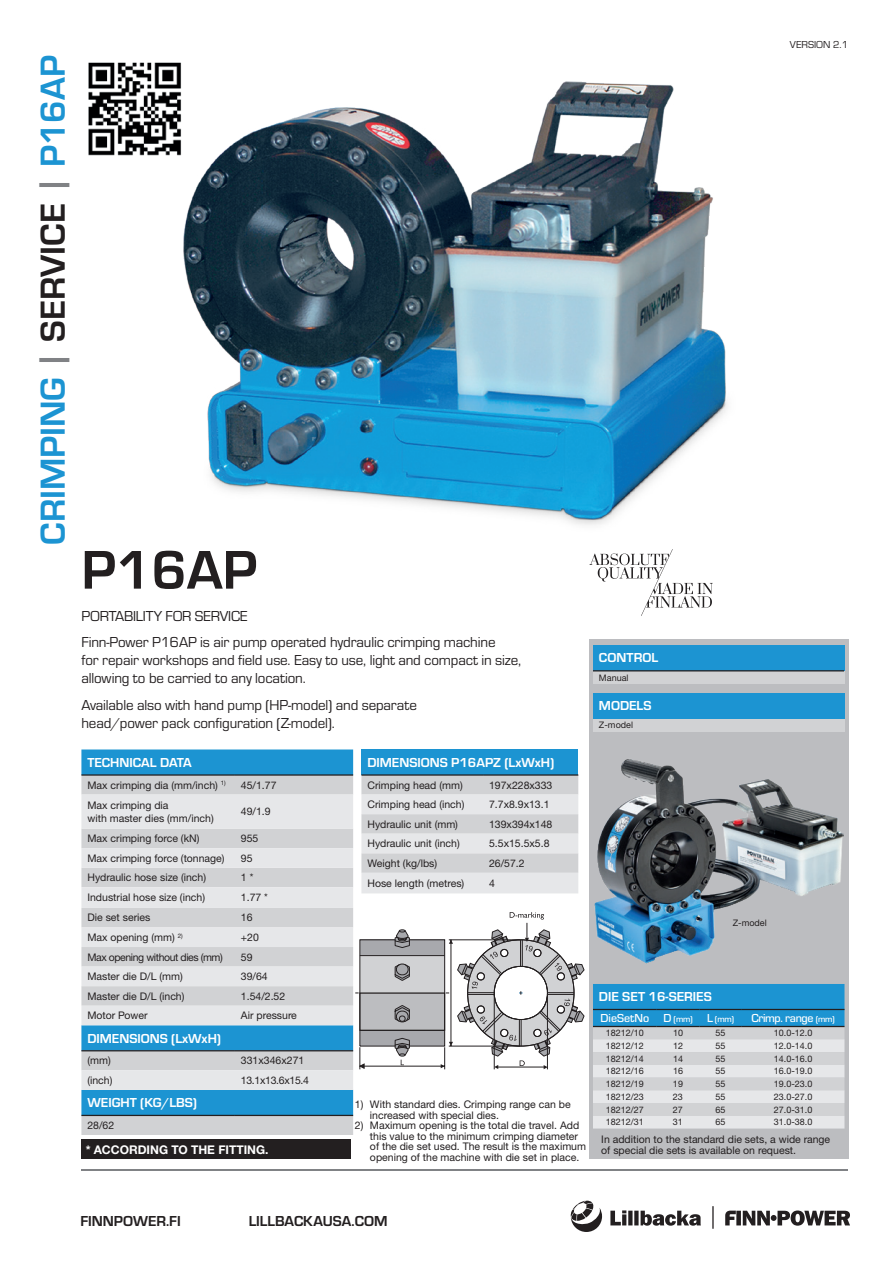
<style>
.page{position:relative;width:893px;height:1263px;background:#fff}
.page>*{position:absolute;margin:0;border:0;box-sizing:border-box;transform-origin:0 0}
.t1{font:700 56.4px "Eurostile";color:#231f20}
.t2{font:700 36px "Eurostile";color:#1c94d2}
.t3{font:15px/18px "Eurostile";letter-spacing:-.01em;color:#231f20}
.t4{font:700 15px "Eurostile";color:#231f20}
.t5{font:700 13.5px "Eurostile";color:#fff}
.t6{font:700 12px "Helvetica Neue LTW1 G";color:#fff}
.t7{font:500 12px "Eurostile";color:#fff}
.t8{font:500 12px "Eurostile";letter-spacing:-.02em;color:#fff}
.t9{font:10.5px/10.5px "Helvetica Neue LTW1 G";color:#231f20}
.t10{font:10.5px "Helvetica Neue LTW1 G";letter-spacing:-.04em;color:#231f20}
.t11{font:10.5px "Helvetica Neue LTW1 G";letter-spacing:-.03em;color:#231f20}
.t12{font:10.5px "Eurostile";color:#231f20}
.t13{font:9px "Helvetica Neue LTW1 G";color:#231f20}
.s1{color:#808285}
.s2{color:#231f20}
.s3{font-size:9px}
</style>
<div class="page">
<img style="left:183px;top:81px;width:544px;height:444px">
<svg style="left:610px;top:1206px;width:104px;height:23px"></svg>
<svg style="left:570px;top:1200px;width:32px;height:32px"></svg>
<svg style="left:725px;top:1210px;width:125px;height:16px"></svg>
<hr style="left:81px;top:1169px;width:767px;height:1px;background:#808285">
<div style="left:589px;top:639px;width:260px;height:520px;background:#bcbdc0"></div>
<div style="left:81px;top:749px;width:272px;height:25px;background:#1c94d2"></div>
<svg style="left:81px;top:776px;width:272px;height:359px;background:#88b8d2"></svg>
<svg style="left:81px;top:794px;width:272px;height:296px;background:#cdd8de"></svg>
<hr style="left:81px;top:774px;width:154px;height:2px;background:#231f20">
<hr style="left:235px;top:774px;width:118px;height:2px;background:#231f20">
<hr style="left:81px;top:1050px;width:154px;height:1px;background:#231f20">
<hr style="left:235px;top:1050px;width:118px;height:1px;background:#231f20">
<hr style="left:81px;top:1115px;width:154px;height:1px;background:#231f20">
<hr style="left:235px;top:1115px;width:118px;height:1px;background:#231f20">
<div style="left:361px;top:749px;width:217px;height:26px;background:#1c94d2"></div>
<svg style="left:361px;top:776px;width:217px;height:117px;background:#dcdddf"></svg>
<hr style="left:361px;top:774px;width:122px;height:2px;background:#231f20">
<hr style="left:483px;top:774px;width:95px;height:2px;background:#231f20">
<svg style="left:355px;top:912px;width:230px;height:157px"></svg>
<div style="left:593px;top:645px;width:251px;height:26px;background:#1c94d2"></div>
<div style="left:593px;top:671px;width:251px;height:13px;background:#d1d2d4"></div>
<hr style="left:593px;top:670px;width:251px;height:1px;background:#231f20">
<svg style="left:593px;top:984px;width:251px;height:144px;background:#a3c6d9"></svg>
<hr style="left:593px;top:1026px;width:64px;height:1px;background:#231f20">
<hr style="left:657px;top:1026px;width:42px;height:1px;background:#231f20">
<hr style="left:699px;top:1026px;width:43px;height:1px;background:#231f20">
<hr style="left:742px;top:1026px;width:102px;height:1px;background:#231f20">
<hr style="left:593px;top:1009px;width:64px;height:1px;background:#231f20">
<hr style="left:657px;top:1009px;width:42px;height:1px;background:#231f20">
<hr style="left:699px;top:1009px;width:43px;height:1px;background:#231f20">
<hr style="left:742px;top:1009px;width:102px;height:1px;background:#231f20">
<div style="left:593px;top:693px;width:251px;height:26px;background:#1c94d2"></div>
<div style="left:593px;top:719px;width:251px;height:12px;background:#d1d2d4"></div>
<img style="left:594px;top:759px;width:249px;height:204px">
<img style="left:88px;top:62px;width:100px;height:99px">
<div style="left:81px;top:1140px;width:269px;height:19px;background:#231f20"></div>
<svg style="left:589px;top:549px;width:124px;height:67px"></svg>
<h2 class="t2" style="left:27px;top:545px;width:491px;rotate:-90deg">CRIMPING <span class="s1">|</span> <span class="s2">SERVICE</span> <span class="s1">|</span> P16AP</h2>
<h1 class="t1" style="left:81px;top:529px;width:177px">P16AP</h1>
<h3 class="t3" style="left:81px;top:602px;width:416px;line-height:26.5px">PORTABILITY FOR SERVICE<br>Finn-Power P16AP is air pump operated hydraulic crimping machine</h3>
<h3 class="t3" style="left:81px;top:651px;width:441px">for repair workshops and field use. Easy to use, light and compact in size, allowing to be carried to any location.</h3>
<h3 class="t3" style="left:81px;top:695px;width:337px">Available also with hand pump (HP-model) and separate head/power pack configuration (Z-model).</h3>
<p class="t5" style="left:87px;top:753px;width:106px">TECHNICAL DATA</p>
<p class="t9" style="left:87px;top:779px;width:140px">Max crimping dia (mm/inch) <sup>1)</sup></p>
<p class="t9" style="left:241px;top:779px;width:37px">45/1.77</p>
<p class="t9" style="left:87px;top:799px;width:128px;line-height:12.6px">Max crimping dia<br>with master dies (mm/inch)</p>
<p class="t9" style="left:241px;top:806px;width:31px">49/1.9</p>
<p class="t9" style="left:87px;top:833px;width:114px">Max crimping force (kN)</p>
<p class="t9" style="left:241px;top:833px;width:19px">955</p>
<p class="t9" style="left:87px;top:853px;width:139px">Max crimping force (tonnage)</p>
<p class="t9" style="left:241px;top:853px;width:13px">95</p>
<p class="t9" style="left:87px;top:872px;width:120px">Hydraulic hose size (inch)</p>
<p class="t9" style="left:241px;top:872px;width:14px">1 *</p>
<p class="t9" style="left:87px;top:892px;width:119px">Industrial hose size (inch)</p>
<p class="t9" style="left:241px;top:892px;width:29px">1.77 *</p>
<p class="t9" style="left:87px;top:912px;width:65px">Die set series</p>
<p class="t9" style="left:241px;top:912px;width:13px">16</p>
<p class="t9" style="left:87px;top:932px;width:97px">Max opening (mm) <sup>2)</sup></p>
<p class="t9" style="left:241px;top:932px;width:19px">+20</p>
<p class="t10" style="left:87px;top:950px;width:137px">Max opening without dies (mm)</p>
<p class="t9" style="left:241px;top:951px;width:13px">59</p>
<p class="t9" style="left:87px;top:971px;width:97px">Master die D/L (mm)</p>
<p class="t9" style="left:241px;top:971px;width:28px">39/64</p>
<p class="t9" style="left:87px;top:991px;width:99px">Master die D/L (inch)</p>
<p class="t9" style="left:241px;top:991px;width:46px">1.54/2.52</p>
<p class="t9" style="left:87px;top:1010px;width:62px">Motor Power</p>
<p class="t9" style="left:241px;top:1010px;width:58px">Air pressure</p>
<p class="t5" style="left:87px;top:1028px;width:135px">DIMENSIONS (LxWxH)</p>
<p class="t9" style="left:87px;top:1055px;width:25px">(mm)</p>
<p class="t9" style="left:241px;top:1055px;width:65px">331x346x271</p>
<p class="t9" style="left:87px;top:1075px;width:27px">(inch)</p>
<p class="t11" style="left:241px;top:1074px;width:70px">13.1x13.6x15.4</p>
<p class="t5" style="left:87px;top:1093px;width:111px">WEIGHT (KG/LBS)</p>
<p class="t9" style="left:87px;top:1120px;width:28px">28/62</p>
<p class="t5" style="left:367px;top:753px;width:188px">DIMENSIONS P16APZ (LxWxH)</p>
<p class="t9" style="left:367px;top:779px;width:97px">Crimping head (mm)</p>
<p class="t9" style="left:489px;top:779px;width:65px">197x228x333</p>
<p class="t9" style="left:367px;top:799px;width:99px">Crimping head (inch)</p>
<p class="t9" style="left:489px;top:799px;width:62px">7.7x8.9x13.1</p>
<p class="t9" style="left:367px;top:819px;width:92px">Hydraulic unit (mm)</p>
<p class="t9" style="left:489px;top:819px;width:65px">139x394x148</p>
<p class="t9" style="left:367px;top:838px;width:94px">Hydraulic unit (inch)</p>
<p class="t9" style="left:489px;top:838px;width:62px">5.5x15.5x5.8</p>
<p class="t9" style="left:367px;top:858px;width:71px">Weight (kg/lbs)</p>
<p class="t9" style="left:489px;top:858px;width:37px">26/57.2</p>
<p class="t9" style="left:367px;top:878px;width:98px">Hose length (metres)</p>
<p class="t9" style="left:489px;top:878px;width:7px">4</p>
<p class="t9" style="left:370px;top:1099px;width:202px;text-indent:-15px">1) With standard dies. Crimping range can be increased with special dies.</p>
<p class="t9" style="left:370px;top:1120px;width:218px;text-indent:-15px">2) Maximum opening is the total die travel. Add this value to the minimum crimping diameter of the die set used. The result is the maximum opening of the machine with die set in place.</p>
<p class="t6" style="left:86px;top:1142px;width:184px">* ACCORDING TO THE FITTING.</p>
<p class="t12" style="left:790px;top:38px;width:60px">VERSION 2.1</p>
<p class="t5" style="left:599px;top:648px;width:61px">CONTROL</p>
<p class="t13" style="left:599px;top:672px;width:31px">Manual</p>
<p class="t5" style="left:599px;top:696px;width:54px">MODELS</p>
<p class="t13" style="left:599px;top:719px;width:36px">Z-model</p>
<p class="t13" style="left:733px;top:917px;width:36px">Z-model</p>
<p class="t5" style="left:599px;top:987px;width:114px">DIE SET 16-SERIES</p>
<p class="t7" style="left:600px;top:1010px;width:135px">DieSetNo D <span class="s3">(mm)</span> L <span class="s3">(mm)</span></p>
<p class="t8" style="left:751px;top:1010px;width:85px">Crimp. range <span class="s3">(mm)</span></p>
<p class="t13" style="left:606px;top:1028px;width:40px">18212/10</p>
<p class="t13" style="left:673px;top:1028px;width:12px">10</p>
<p class="t13" style="left:715px;top:1028px;width:12px">55</p>
<p class="t13" style="left:774px;top:1028px;width:40px">10.0-12.0</p>
<p class="t13" style="left:606px;top:1040px;width:40px">18212/12</p>
<p class="t13" style="left:673px;top:1040px;width:12px">12</p>
<p class="t13" style="left:715px;top:1040px;width:12px">55</p>
<p class="t13" style="left:774px;top:1040px;width:40px">12.0-14.0</p>
<p class="t13" style="left:606px;top:1053px;width:40px">18212/14</p>
<p class="t13" style="left:673px;top:1053px;width:12px">14</p>
<p class="t13" style="left:715px;top:1053px;width:12px">55</p>
<p class="t13" style="left:774px;top:1053px;width:40px">14.0-16.0</p>
<p class="t13" style="left:606px;top:1065px;width:40px">18212/16</p>
<p class="t13" style="left:673px;top:1065px;width:12px">16</p>
<p class="t13" style="left:715px;top:1065px;width:12px">55</p>
<p class="t13" style="left:774px;top:1065px;width:40px">16.0-19.0</p>
<p class="t13" style="left:606px;top:1078px;width:40px">18212/19</p>
<p class="t13" style="left:673px;top:1078px;width:12px">19</p>
<p class="t13" style="left:715px;top:1078px;width:12px">55</p>
<p class="t13" style="left:774px;top:1078px;width:40px">19.0-23.0</p>
<p class="t13" style="left:606px;top:1091px;width:40px">18212/23</p>
<p class="t13" style="left:673px;top:1091px;width:12px">23</p>
<p class="t13" style="left:715px;top:1091px;width:12px">55</p>
<p class="t13" style="left:774px;top:1091px;width:40px">23.0-27.0</p>
<p class="t13" style="left:606px;top:1104px;width:40px">18212/27</p>
<p class="t13" style="left:673px;top:1104px;width:12px">27</p>
<p class="t13" style="left:715px;top:1104px;width:12px">65</p>
<p class="t13" style="left:774px;top:1104px;width:40px">27.0-31.0</p>
<p class="t13" style="left:606px;top:1116px;width:40px">18212/31</p>
<p class="t13" style="left:673px;top:1116px;width:12px">31</p>
<p class="t13" style="left:715px;top:1116px;width:12px">65</p>
<p class="t13" style="left:774px;top:1116px;width:40px">31.0-38.0</p>
<p class="t9" style="left:601px;top:1134px;width:230px">In addition to the standard die sets, a wide range of special die sets is available on request.</p>
<h3 class="t4" style="left:80px;top:1210px;width:102px">FINNPOWER.FI</h3>
<h3 class="t4" style="left:249px;top:1210px;width:140px">LILLBACKAUSA.COM</h3>
</div>
